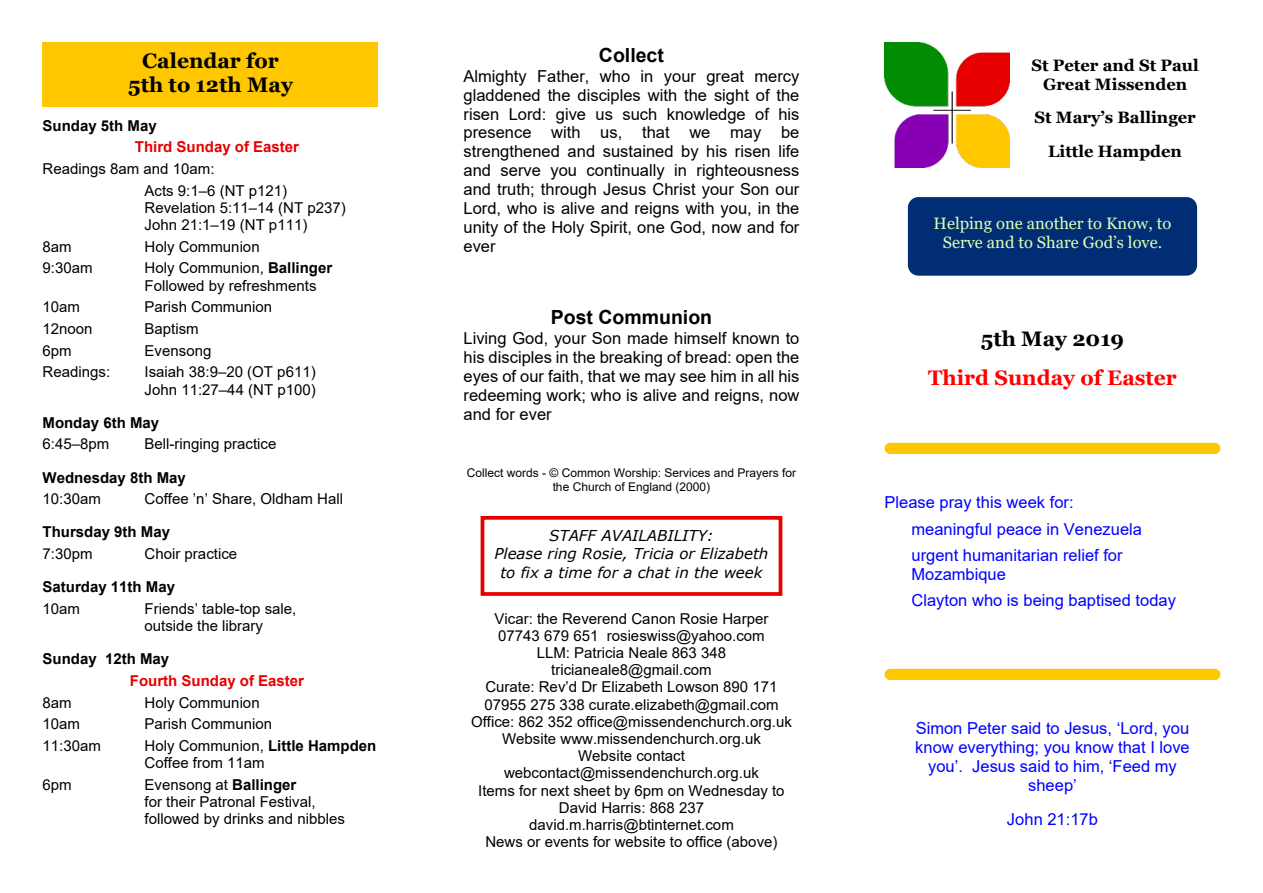
<style>
.page{position:relative;width:1263px;height:893px;background:#fff}
.page>*{position:absolute;margin:0;border:0;box-sizing:border-box;transform-origin:0 0}
.t1{font:700 21px/23.9px "Georgia";color:#000;text-align:center}
.t2{font:700 21px "Georgia";color:#f00}
.t3{font:700 19.5px "Arial";color:#000}
.t4{font:16.5px/18.9px "Arial";color:#000;text-align:justify}
.t5{font:16.5px/26.4px "Arial";color:#00f}
.t6{font:700 16.5px/18.8px "Georgia";color:#000;text-align:center}
.t7{font:16.5px/18.8px "Georgia";color:#defeb6;text-align:center}
.t8{font:15px/17.2px "Arial";color:#000}
.t9{font:700 15px "Arial";color:#000}
.t10{font:italic 15px/18.3px "Verdana";color:#000;text-align:center}
.t11{font:700 15px "Arial";color:#e70000}
.t12{font:12px/13.8px "Arial";color:#000;text-align:center}
.s1{font-weight:700}
</style>
<div class="page">
<img style="left:884px;top:43px;width:126px;height:125px">
<div style="left:890px;top:443px;width:325px;height:11px;background:#ffc700"></div>
<div style="left:890px;top:669px;width:325px;height:11px;background:#ffc700"></div>
<div style="left:908px;top:197px;width:289px;height:79px;background:#002d73;border-radius:11px"></div>
<div style="left:43px;top:43px;width:335px;height:64px;background:#ffc700"></div>
<div style="left:481px;top:516px;width:301px;height:80px;border:4px solid #e70000"></div>
<h1 class="t1" style="left:128px;top:50px;width:166px">Calendar for<br>5th to 12th May</h1>
<p class="t9" style="left:43px;top:120px;width:116px">Sunday 5th May</p>
<p class="t11" style="left:135px;top:141px;width:166px">Third Sunday of Easter</p>
<p class="t8" style="left:145px;top:159px;width:144px;line-height:21.8px;text-indent:-102px">Readings 8am and 10am:<br>Acts 9:1–6 (NT p121)</p>
<p class="t8" style="left:145px;top:200px;width:203px">Revelation 5:11–14 (NT p237)<br>John 21:1–19 (NT p111)</p>
<p class="t8" style="left:43px;top:239px;width:31px">8am</p>
<p class="t8" style="left:145px;top:239px;width:117px">Holy Communion</p>
<p class="t8" style="left:43px;top:261px;width:52px">9:30am</p>
<p class="t8" style="left:145px;top:261px;width:189px">Holy Communion, <span class="s1">Ballinger<br></span>Followed by refreshments</p>
<p class="t8" style="left:43px;top:300px;width:39px">10am</p>
<p class="t8" style="left:145px;top:300px;width:129px">Parish Communion</p>
<p class="t8" style="left:43px;top:322px;width:52px">12noon</p>
<p class="t8" style="left:145px;top:322px;width:56px">Baptism</p>
<p class="t8" style="left:43px;top:343px;width:31px">6pm</p>
<p class="t8" style="left:145px;top:343px;width:68px">Evensong</p>
<p class="t8" style="left:43px;top:365px;width:69px">Readings:</p>
<p class="t8" style="left:145px;top:365px;width:173px">Isaiah 38:9–20 (OT p611)<br>John 11:27–44 (NT p100)</p>
<p class="t9" style="left:43px;top:417px;width:118px">Monday 6th May</p>
<p class="t8" style="left:43px;top:437px;width:68px">6:45–8pm</p>
<p class="t8" style="left:145px;top:437px;width:133px">Bell-ringing practice</p>
<p class="t9" style="left:43px;top:472px;width:145px">Wednesday 8th May</p>
<p class="t8" style="left:43px;top:492px;width:60px">10:30am</p>
<p class="t8" style="left:145px;top:492px;width:200px">Coffee ’n’ Share, Oldham Hall</p>
<p class="t9" style="left:43px;top:526px;width:129px">Thursday 9th May</p>
<p class="t8" style="left:43px;top:546px;width:52px">7:30pm</p>
<p class="t8" style="left:145px;top:546px;width:94px">Choir practice</p>
<p class="t9" style="left:43px;top:581px;width:134px">Saturday 11th May</p>
<p class="t8" style="left:43px;top:601px;width:39px">10am</p>
<p class="t8" style="left:145px;top:601px;width:153px">Friends’ table-top sale, outside the library</p>
<p class="t9" style="left:43px;top:653px;width:128px">Sunday 12th May</p>
<p class="t11" style="left:130px;top:675px;width:176px">Fourth Sunday of Easter</p>
<p class="t8" style="left:43px;top:695px;width:31px">8am</p>
<p class="t8" style="left:145px;top:695px;width:117px">Holy Communion</p>
<p class="t8" style="left:43px;top:717px;width:39px">10am</p>
<p class="t8" style="left:145px;top:717px;width:129px">Parish Communion</p>
<p class="t8" style="left:43px;top:738px;width:60px">11:30am</p>
<p class="t8" style="left:145px;top:738px;width:233px">Holy Communion, <span class="s1">Little Hampden<br></span>Coffee from 11am</p>
<p class="t8" style="left:43px;top:777px;width:31px">6pm</p>
<p class="t8" style="left:145px;top:777px;width:202px">Evensong at <span class="s1">Ballinger<br></span>for their Patronal Festival, followed by drinks and nibbles</p>
<h2 class="t3" style="left:599px;top:48px;width:67px">Collect</h2>
<p class="t4" style="left:463px;top:68px;width:337px">Almighty Father, who in your great mercy gladdened the disciples with the sight of the risen Lord: give us such knowledge of his presence with us, that we may be strengthened and sustained by his risen life and serve you continually in righteousness and truth; through Jesus Christ your Son our Lord, who is alive and reigns with you, in the unity of the Holy Spirit, one God, now and for ever</p>
<h2 class="t3" style="left:551px;top:310px;width:163px">Post Communion</h2>
<p class="t4" style="left:463px;top:330px;width:337px">Living God, your Son made himself known to his disciples in the breaking of bread: open the eyes of our faith, that we may see him in all his redeeming work; who is alive and reigns, now and for ever</p>
<p class="t12" style="left:467px;top:467px;width:331px">Collect words - © Common Worship: Services and Prayers for the Church of England (2000)</p>
<p class="t10" style="left:494px;top:528px;width:275px">STAFF AVAILABILITY:<br>Please ring Rosie, Tricia or Elizabeth to fix a time for a chat in the week</p>
<p class="t8" style="left:471px;top:611px;width:322px;text-align:center">Vicar: the Reverend Canon Rosie Harper<br>07743 679 651 rosieswiss@yahoo.com<br>LLM: Patricia Neale 863 348 tricianeale8@gmail.com<br>Curate: Rev’d Dr Elizabeth Lowson 890 171<br>07955 275 338 curate.elizabeth@gmail.com Office: 862 352 office@missendenchurch.org.uk Website www.missendenchurch.org.uk<br>Website contact webcontact@missendenchurch.org.uk<br>Items for next sheet by 6pm on Wednesday to David Harris: 868 237 david.m.harris@btinternet.com<br>News or events for website to office (above)</p>
<p class="t6" style="left:1031px;top:57px;width:169px">St Peter and St Paul<br>Great Missenden</p>
<p class="t6" style="left:1034px;top:102px;width:163px;line-height:33.8px">St Mary’s Ballinger<br>Little Hampden</p>
<p class="t7" style="left:933px;top:215px;width:239px">Helping one another to Know, to<br>Serve and to Share God’s love.</p>
<h1 class="t1" style="left:981px;top:329px;width:145px">5th May 2019</h1>
<h1 class="t2" style="left:928px;top:369px;width:250px">Third Sunday of Easter</h1>
<p class="t5" style="left:911px;top:491px;width:232px;text-indent:-27px">Please pray this week for: meaningful peace in Venezuela urgent humanitarian relief for</p>
<p class="t5" style="left:911px;top:562px;width:266px">Mozambique<br>Clayton who is being baptised today</p>
<p class="t5" style="left:915px;top:720px;width:276px;line-height:18.9px;text-align:center">Simon Peter said to Jesus, ‘Lord, you know everything; you know that I love you’. Jesus said to him, ‘Feed my sheep’</p>
<p class="t5" style="left:1007px;top:807px;width:92px">John 21:17b</p>
</div>
